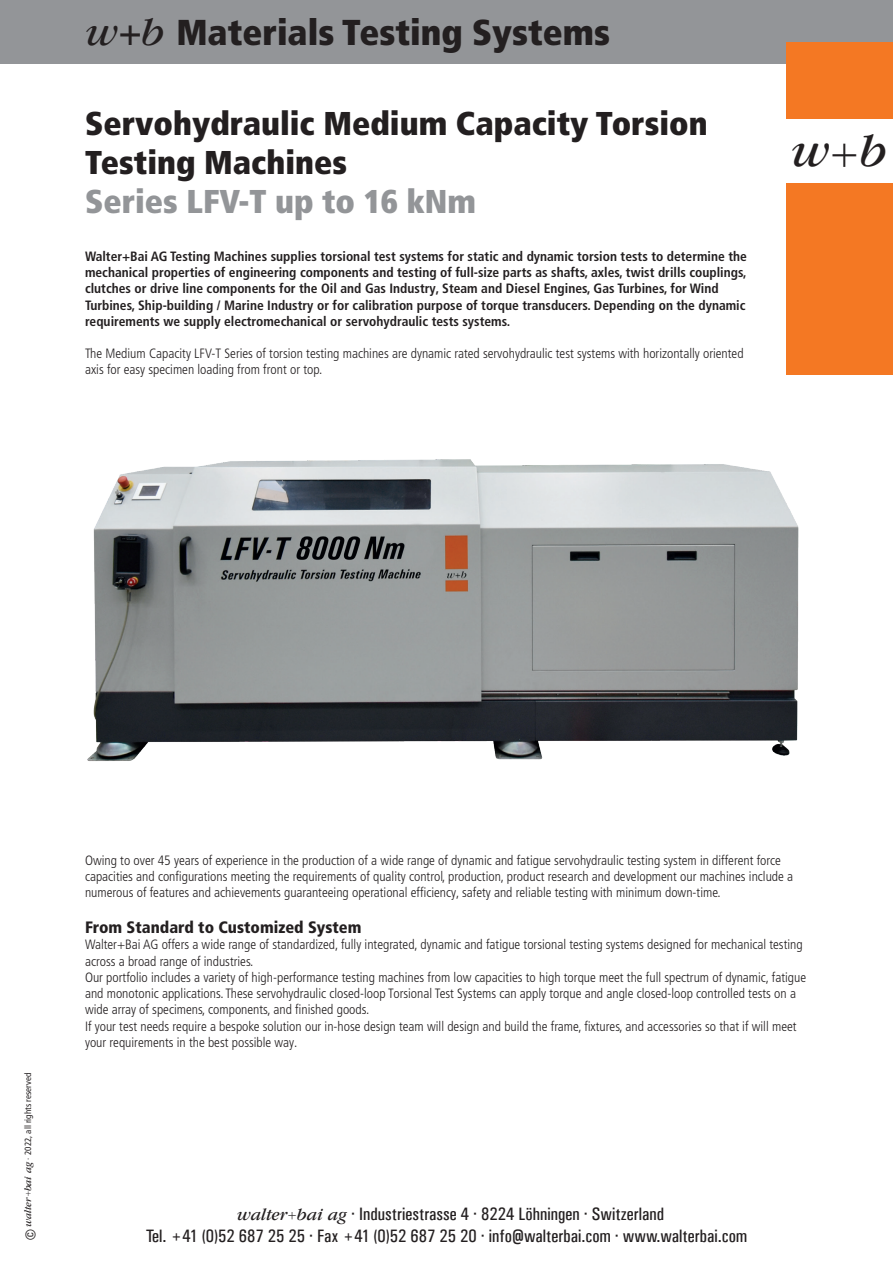
<style>
.page{position:relative;width:893px;height:1263px;background:#fff}
.page>*{position:absolute;margin:0;border:0;box-sizing:border-box;transform-origin:0 0}
.t1{font:italic 49.5px "Garamond";color:#231f20}
.t2{font:900 condensed 36px "Frutiger LT Pro";color:#231f20}
.t3{font:900 condensed 33px/39px "Frutiger LT Pro";color:#231f20}
.t4{font:900 condensed 33px "Frutiger LT Pro";color:#939598}
.t5{font:18px "Univers Condensed";color:#231f20}
.t6{font:900 condensed 16.5px "Frutiger LT Pro";color:#231f20}
.t7{font:300 condensed 13.5px/16.2px "Frutiger LT Pro";color:#231f20}
.t8{font:700 condensed 13.5px/16.2px "Frutiger LT Pro";color:#231f20}
.t9{font:condensed 13.5px "Univers LT Std";color:#231f20}
.t10{font:condensed 9px "Frutiger LT Pro";color:#231f20}
.s1{font-family:"Garamond";font-weight:400;font-style:italic;font-stretch:normal;font-size:42px}
.s2{font-family:"Garamond";font-weight:400;font-style:italic;font-stretch:normal;font-size:39px}
.s3{font-style:normal;font-size:45px}
.s4{font-family:"Garamond";font-style:italic;font-stretch:normal;font-size:10.5px}
.s5{font-family:"Garamond";font-style:italic;font-stretch:normal}
.s6{font-weight:300}
.s7{font-family:"Garamond";font-style:italic}
.s8{font-family:"Garamond";font-size:14.25px}
</style>
<div class="page">
<div style="left:0;top:0;width:893px;height:64px;background:#939598"></div>
<div style="left:787px;top:183px;width:106px;height:191px;background:#f47823"></div>
<div style="left:787px;top:43px;width:106px;height:76px;background:#f47823"></div>
<img style="left:87px;top:459px;width:712px;height:302px">
<h2 class="t2" style="left:85px;top:10px;width:527px"><span class="s1">w</span><span class="s2">+</span><span class="s1">b</span> Materials Testing Systems</h2>
<h3 class="t3" style="left:85px;top:104px;width:624px">Servohydraulic Medium Capacity Torsion<br>Testing Machines</h3>
<h3 class="t4" style="left:85px;top:182px;width:393px">Series LFV-T up to 16 kNm</h3>
<p class="t8" style="left:85px;top:248px;width:663px">Walter+Bai AG Testing Machines supplies torsional test systems for static and dynamic torsion tests to determine the mechanical properties of engineering components and testing of full-size parts as shafts, axles, twist drills couplings, clutches or drive line components for the Oil and Gas Industry, Steam and Diesel Engines, Gas Turbines, for Wind Turbines, Ship-building / Marine Industry or for calibration purpose of torque transducers. Depending on the dynamic requirements we supply electromechanical or servohydraulic tests systems.</p>
<p class="t7" style="left:85px;top:346px;width:660px">The Medium Capacity LFV-T Series of torsion testing machines are dynamic rated servohydraulic test systems with horizontally oriented axis for easy specimen loading from front or top.</p>
<h1 class="t1" style="left:791px;top:121px;width:98px">w<span class="s3">+</span>b</h1>
<p class="t10" style="left:23px;top:1227px;width:155px;rotate:-90deg"><span class="s4">walter</span><span class="s5">+</span><span class="s4">bai ag</span> <span class="s6">·</span> 2022, all rights reserved</p>
<p class="t7" style="left:85px;top:852px;width:710px">Owing to over 45 years of experience in the production of a wide range of dynamic and fatigue servohydraulic testing system in different force capacities and configurations meeting the requirements of quality control, production, product research and development our machines include a numerous of features and achievements guaranteeing operational efficiency, safety and reliable testing with minimum down-time.</p>
<p class="t6" style="left:85px;top:918px;width:278px">From Standard to Customized System</p>
<p class="t7" style="left:85px;top:937px;width:723px">Walter+Bai AG offers a wide range of standardized, fully integrated, dynamic and fatigue torsional testing systems designed for mechanical testing across a broad range of industries.<br>Our portfolio includes a variety of high-performance testing machines from low capacities to high torque meet the full spectrum of dynamic, fatigue and monotonic applications. These servohydraulic closed-loop Torsional Test Systems can apply torque and angle closed-loop controlled tests on a wide array of specimens, components, and finished goods.<br>If your test needs require a bespoke solution our in-hose design team will design and build the frame, fixtures, and accessories so that if will meet your requirements in the best possible way.</p>
<h3 class="t5" style="left:237px;top:1203px;width:429px"><span class="s7">walter</span><span class="s8">+</span><span class="s7">bai ag</span> · Industriestrasse 4 · 8224 Löhningen · Switzerland</h3>
<p class="t9" style="left:22px;top:1240px;width:12px;rotate:-90deg">©</p>
<h3 class="t5" style="left:146px;top:1225px;width:603px">Tel. +41 (0)52 687 25 25 · Fax +41 (0)52 687 25 20 · info@walterbai.com · www.walterbai.com</h3>
</div>
